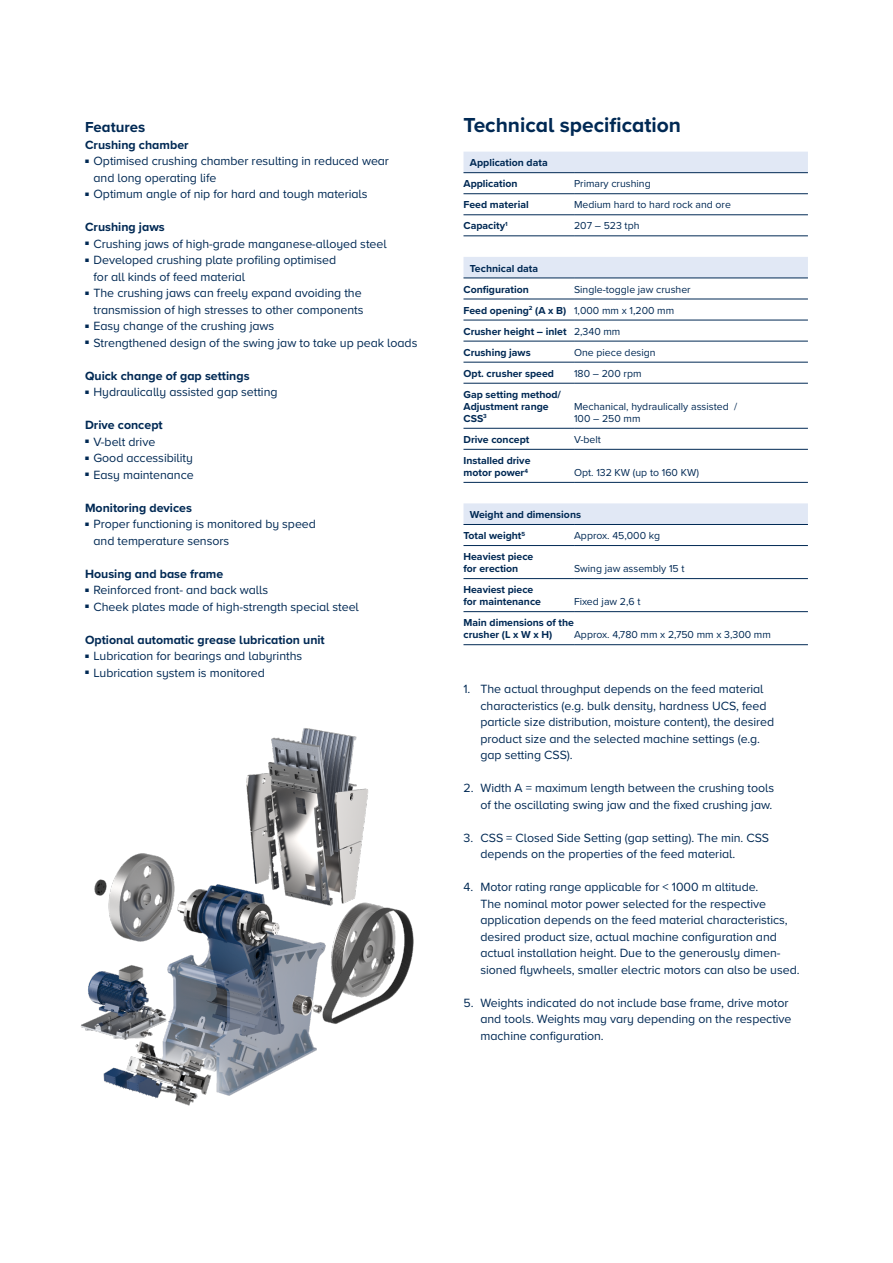
<style>
.page{position:relative;width:893px;height:1263px;background:#fff}
.page>*{position:absolute;margin:0;border:0;box-sizing:border-box;transform-origin:0 0}
.Header_Table{font:700 21px "Proxima Nova";color:#002954}
.Heading_2{font:700 15px "Proxima Nova";color:#002954}
.Body_copy{font:12.3px/16.5px "Proxima Nova";letter-spacing:-.005em;color:#002954}
.Middle_heading{font:700 12.3px "Proxima Nova";color:#002954}
.Table_Bold_Blue{font:700 10.5px/12px "Proxima Nova";color:#002954}
.Table{font:10.5px/12px "Proxima Nova";color:#002954}
</style>
<div class="page">
<svg style="left:463px;top:152px;width:345px;height:372px"></svg>
<hr style="left:463px;top:172px;width:111px;height:1px;background:#002954">
<hr style="left:574px;top:172px;width:234px;height:1px;background:#002954">
<hr style="left:463px;top:193px;width:111px;height:1px;background:#002954">
<hr style="left:574px;top:193px;width:234px;height:1px;background:#002954">
<hr style="left:463px;top:215px;width:111px;height:1px;background:#002954">
<hr style="left:574px;top:215px;width:234px;height:1px;background:#002954">
<hr style="left:463px;top:236px;width:111px;height:1px;background:#002954">
<hr style="left:574px;top:236px;width:234px;height:1px;background:#002954">
<hr style="left:463px;top:278px;width:111px;height:1px;background:#002954">
<hr style="left:574px;top:278px;width:234px;height:1px;background:#002954">
<hr style="left:463px;top:299px;width:111px;height:1px;background:#002954">
<hr style="left:574px;top:299px;width:234px;height:1px;background:#002954">
<hr style="left:463px;top:320px;width:111px;height:1px;background:#002954">
<hr style="left:574px;top:320px;width:234px;height:1px;background:#002954">
<hr style="left:463px;top:341px;width:111px;height:1px;background:#002954">
<hr style="left:574px;top:341px;width:234px;height:1px;background:#002954">
<hr style="left:463px;top:362px;width:111px;height:1px;background:#002954">
<hr style="left:574px;top:362px;width:234px;height:1px;background:#002954">
<hr style="left:463px;top:383px;width:111px;height:1px;background:#002954">
<hr style="left:574px;top:383px;width:234px;height:1px;background:#002954">
<hr style="left:463px;top:428px;width:111px;height:1px;background:#002954">
<hr style="left:574px;top:428px;width:234px;height:1px;background:#002954">
<hr style="left:463px;top:449px;width:111px;height:1px;background:#002954">
<hr style="left:574px;top:449px;width:234px;height:1px;background:#002954">
<hr style="left:463px;top:482px;width:111px;height:1px;background:#002954">
<hr style="left:574px;top:482px;width:234px;height:1px;background:#002954">
<hr style="left:463px;top:524px;width:111px;height:1px;background:#002954">
<hr style="left:574px;top:524px;width:234px;height:1px;background:#002954">
<hr style="left:463px;top:545px;width:111px;height:1px;background:#002954">
<hr style="left:574px;top:545px;width:234px;height:1px;background:#002954">
<hr style="left:463px;top:578px;width:111px;height:1px;background:#002954">
<hr style="left:574px;top:578px;width:234px;height:1px;background:#002954">
<hr style="left:463px;top:611px;width:111px;height:1px;background:#002954">
<hr style="left:574px;top:611px;width:234px;height:1px;background:#002954">
<hr style="left:463px;top:644px;width:111px;height:1px;background:#002954">
<hr style="left:574px;top:644px;width:234px;height:1px;background:#002954">
<img style="left:81px;top:728px;width:333px;height:378px">
<p class="Heading_2" style="left:85px;top:116px;width:62px">Features</p>
<p class="Middle_heading" style="left:85px;top:135px;width:105px">Crushing chamber</p>
<p class="Body_copy" style="left:94px;top:152px;width:297px;text-indent:-9px"><sup>■</sup> Optimised crushing chamber resulting in reduced wear and long operating life</p>
<p class="Body_copy" style="left:85px;top:185px;width:284px"><sup>■</sup> Optimum angle of nip for hard and tough materials</p>
<p class="Middle_heading" style="left:85px;top:218px;width:81px">Crushing jaws</p>
<p class="Body_copy" style="left:85px;top:235px;width:303px"><sup>■</sup> Crushing jaws of high-grade manganese-alloyed steel</p>
<p class="Body_copy" style="left:94px;top:251px;width:244px;text-indent:-9px"><sup>■</sup> Developed crushing plate profiling optimised for all kinds of feed material</p>
<p class="Body_copy" style="left:85px;top:284px;width:280px;text-align:right"><sup>■</sup> The crushing jaws can freely expand avoiding the transmission of high stresses to other components</p>
<p class="Body_copy" style="left:85px;top:317px;width:191px"><sup>■</sup> Easy change of the crushing jaws</p>
<p class="Body_copy" style="left:85px;top:334px;width:334px"><sup>■</sup> Strengthened design of the swing jaw to take up peak loads</p>
<p class="Middle_heading" style="left:85px;top:366px;width:166px">Quick change of gap settings</p>
<p class="Body_copy" style="left:85px;top:383px;width:194px"><sup>■</sup> Hydraulically assisted gap setting</p>
<p class="Middle_heading" style="left:85px;top:416px;width:79px">Drive concept</p>
<p class="Body_copy" style="left:85px;top:433px;width:72px"><sup>■</sup> V-belt drive</p>
<p class="Body_copy" style="left:85px;top:449px;width:109px"><sup>■</sup> Good accessibility</p>
<p class="Body_copy" style="left:85px;top:466px;width:110px"><sup>■</sup> Easy maintenance</p>
<p class="Middle_heading" style="left:85px;top:498px;width:108px">Monitoring devices</p>
<p class="Body_copy" style="left:94px;top:515px;width:224px;text-indent:-9px"><sup>■</sup> Proper functioning is monitored by speed and temperature sensors</p>
<p class="Middle_heading" style="left:85px;top:564px;width:140px">Housing and base frame</p>
<p class="Body_copy" style="left:85px;top:581px;width:185px"><sup>■</sup> Reinforced front- and back walls</p>
<p class="Body_copy" style="left:85px;top:598px;width:275px"><sup>■</sup> Cheek plates made of high-strength special steel</p>
<p class="Middle_heading" style="left:85px;top:630px;width:241px">Optional automatic grease lubrication unit</p>
<p class="Body_copy" style="left:85px;top:647px;width:219px"><sup>■</sup> Lubrication for bearings and labyrinths</p>
<p class="Body_copy" style="left:85px;top:664px;width:181px"><sup>■</sup> Lubrication system is monitored</p>
<p class="Header_Table" style="left:463px;top:109px;width:219px">Technical specification</p>
<p class="Table_Bold_Blue" style="left:470px;top:157px;width:79px">Application data</p>
<p class="Table_Bold_Blue" style="left:463px;top:178px;width:56px">Application</p>
<p class="Table" style="left:574px;top:177px;width:78px">Primary crushing</p>
<p class="Table_Bold_Blue" style="left:463px;top:199px;width:67px">Feed material</p>
<p class="Table" style="left:574px;top:198px;width:158px">Medium hard to hard rock and ore</p>
<p class="Table_Bold_Blue" style="left:463px;top:220px;width:46px">Capacity<sup>1</sup></p>
<p class="Table" style="left:574px;top:219px;width:67px">207 – 523 tph</p>
<p class="Table_Bold_Blue" style="left:470px;top:262px;width:70px">Technical data</p>
<p class="Table_Bold_Blue" style="left:463px;top:283px;width:67px">Configuration</p>
<p class="Table" style="left:574px;top:283px;width:118px">Single-toggle jaw crusher</p>
<p class="Table_Bold_Blue" style="left:463px;top:304px;width:104px">Feed opening<sup>2</sup> (A x B)</p>
<p class="Table" style="left:574px;top:304px;width:102px">1,000 mm x 1,200 mm</p>
<p class="Table_Bold_Blue" style="left:463px;top:325px;width:105px">Crusher height – inlet</p>
<p class="Table" style="left:574px;top:325px;width:48px">2,340 mm</p>
<p class="Table_Bold_Blue" style="left:463px;top:346px;width:69px">Crushing jaws</p>
<p class="Table" style="left:574px;top:346px;width:83px">One piece design</p>
<p class="Table_Bold_Blue" style="left:463px;top:367px;width:92px">Opt. crusher speed</p>
<p class="Table" style="left:574px;top:367px;width:69px">180 – 200 rpm</p>
<p class="Table_Bold_Blue" style="left:463px;top:388px;width:99px">Gap setting method/<br>Adjustment range<br>CSS<sup>3</sup></p>
<p class="Table" style="left:574px;top:400px;width:165px">Mechanical, hydraulically assisted /<br>100 – 250 mm</p>
<p class="Table_Bold_Blue" style="left:463px;top:433px;width:67px">Drive concept</p>
<p class="Table" style="left:574px;top:433px;width:28px">V-belt</p>
<p class="Table_Bold_Blue" style="left:463px;top:454px;width:68px">Installed drive motor power<sup>4</sup></p>
<p class="Table" style="left:574px;top:466px;width:126px">Opt. 132 KW (up to 160 KW)</p>
<p class="Table_Bold_Blue" style="left:470px;top:508px;width:113px">Weight and dimensions</p>
<p class="Table_Bold_Blue" style="left:463px;top:529px;width:63px">Total weight<sup>5</sup></p>
<p class="Table" style="left:574px;top:529px;width:87px">Approx. 45,000 kg</p>
<p class="Table_Bold_Blue" style="left:463px;top:550px;width:71px">Heaviest piece for erection</p>
<p class="Table" style="left:574px;top:562px;width:112px">Swing jaw assembly 15 t</p>
<p class="Table_Bold_Blue" style="left:463px;top:583px;width:79px">Heaviest piece for maintenance</p>
<p class="Table" style="left:574px;top:595px;width:68px">Fixed jaw 2,6 t</p>
<p class="Table_Bold_Blue" style="left:463px;top:617px;width:112px">Main dimensions of the crusher (L x W x H)</p>
<p class="Table" style="left:574px;top:628px;width:198px">Approx. 4,780 mm x 2,750 mm x 3,300 mm</p>
<p class="Body_copy" style="left:480px;top:680px;width:295px;text-indent:-17px">1. The actual throughput depends on the feed material characteristics (e.g. bulk density, hardness UCS, feed particle size distribution, moisture content), the desired product size and the selected machine settings (e.g. gap setting CSS).</p>
<p class="Body_copy" style="left:463px;top:779px;width:312px;text-align:right">2. Width A = maximum length between the crushing tools of the oscillating swing jaw and the fixed crushing jaw.</p>
<p class="Body_copy" style="left:480px;top:829px;width:290px;text-indent:-17px">3. CSS = Closed Side Setting (gap setting). The min. CSS depends on the properties of the feed material.</p>
<p class="Body_copy" style="left:480px;top:878px;width:321px;text-indent:-17px">4. Motor rating range applicable for &lt; 1000 m altitude.<br>The nominal motor power selected for the respective application depends on the feed material characteristics, desired product size, actual machine configuration and actual installation height. Due to the generously dimen&shy;sioned flywheels, smaller electric motors can also be used.</p>
<p class="Body_copy" style="left:480px;top:994px;width:313px;text-indent:-17px">5. Weights indicated do not include base frame, drive motor and tools. Weights may vary depending on the respective machine configuration.</p>
</div>
